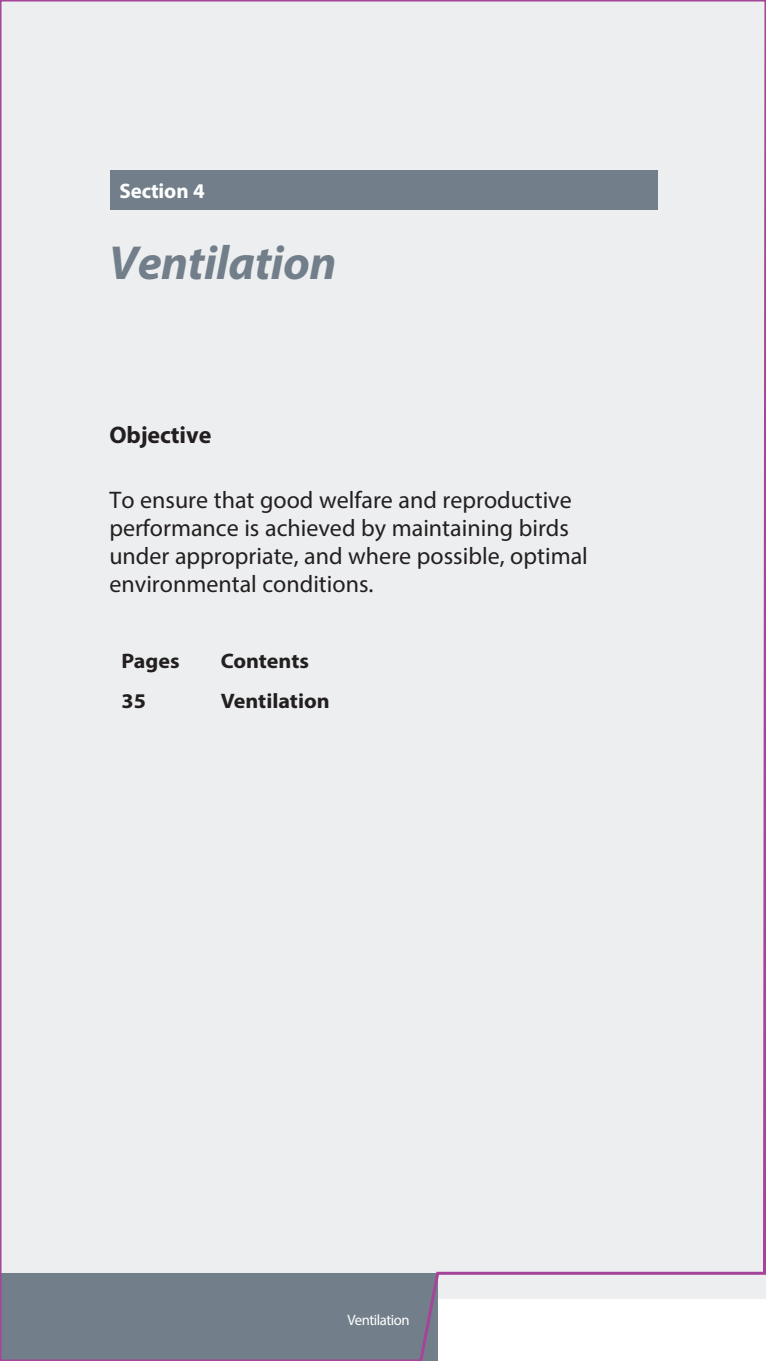
<style>
.page{position:relative;width:766px;height:1361px;background:#fff}
.page>*{position:absolute;margin:0;border:0;box-sizing:border-box;transform-origin:0 0}
.t1{font:italic 700 48px "Myriad Pro";letter-spacing:-.01em;color:#727f8a}
.t2{font:24px/28.2px "Myriad Pro";color:#231f20}
.t3{font:700 24px "Myriad Pro";letter-spacing:-.005em;color:#231f20}
.t4{font:700 21px "Myriad Pro";color:#231f20;scale:1.05 1}
.t5{font:700 21px "Myriad Pro";letter-spacing:-.005em;color:#fff}
.t6{font:15px "Myriad Pro";letter-spacing:-.03em;color:#fff}
</style>
<div class="page">
<div style="left:0;top:0;width:765px;height:1361px;background:#eceef0"></div>
<div style="left:111px;top:170px;width:547px;height:40px;background:#727f8a"></div>
<p class="t5" style="left:119px;top:177px;width:87px">Section 4</p>
<h1 class="t1" style="left:109px;top:232px;width:229px">Ventilation</h1>
<p class="t3" style="left:109px;top:419px;width:103px">Objective</p>
<p class="t2" style="left:109px;top:485px;width:480px">To ensure that good welfare and reproductive performance is achieved by maintaining birds under appropriate, and where possible, optimal environmental conditions.</p>
<p class="t4" style="left:121px;top:647px;width:57px">Pages</p>
<p class="t4" style="left:220px;top:647px;width:86px">Contents</p>
<p class="t4" style="left:121px;top:687px;width:25px">35</p>
<p class="t4" style="left:220px;top:687px;width:105px">Ventilation</p>
<p class="t6" style="left:347px;top:1310px;width:64px">Ventilation</p>
</div>
